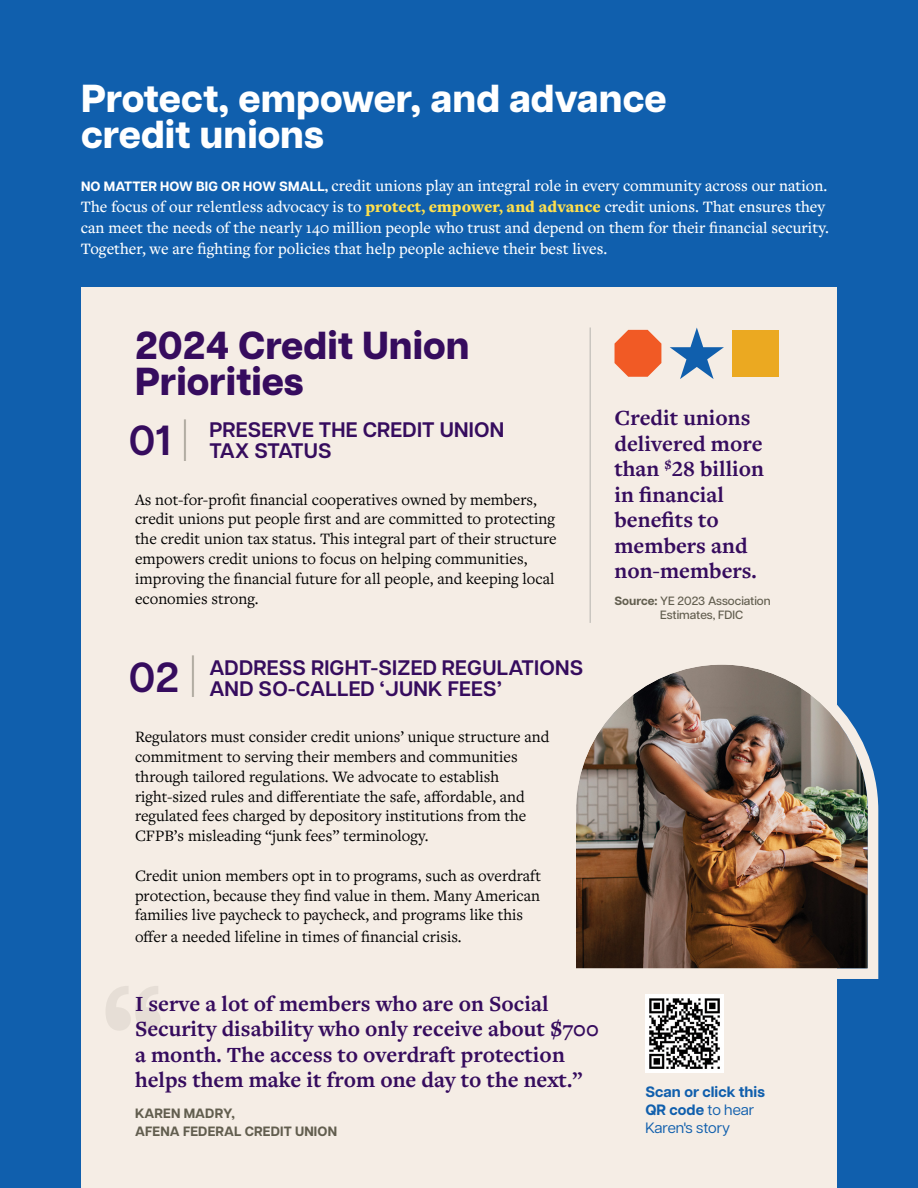
<style>
.page{position:relative;width:918px;height:1188px;background:#105fad}
.page>*{position:absolute;margin:0;border:0;box-sizing:border-box;transform-origin:0 0}
.t1{font:600 42px "Articulat CF";color:#360c5e}
.t2{font:800 39px/36px "Articulat CF";color:#fff}
.t3{font:800 39px/36px "Articulat CF";color:#360c5e}
.t4{font:700 22.5px/25.5px "Freight Text Pro";color:#360c5e}
.t5{font:600 21px/21px "Articulat CF";letter-spacing:.01em;color:#360c5e}
.t6{font:16.5px/19.8px "Freight Text Pro";color:#000}
.t7{font:500 16.5px/21px "Freight Text Pro";color:#fff}
.t8{font:700 15px/18px "Articulat CF";color:#105fad}
.t9{font:700 13.5px/18px "Articulat CF";letter-spacing:.01em;color:#625e4f}
.t10{font:500 12px/14.4px "Articulat CF";color:#625e4f}
.s1{font-family:"Articulat CF";font-weight:700;font-size:13.5px}
.s2{font-weight:900;color:#ffe04d}
.s3{font-weight:200;color:#a29d93}
.s4{font-weight:700}
.s5{font-weight:400}
</style>
<div class="page">
<div style="left:81px;top:287px;width:756px;height:901px;background:#f5ede5"></div>
<svg style="left:615px;top:330px;width:46px;height:47px;background:#f17244"></svg>
<div style="left:732px;top:330px;width:47px;height:47px;background:#eba921"></div>
<svg style="left:670px;top:328px;width:54px;height:51px"></svg>
<svg style="left:106px;top:986px;width:54px;height:45px"></svg>
<img style="left:576px;top:664px;width:303px;height:315px">
<hr style="left:590px;top:328px;width:1px;height:295px;background:#cac6c0">
<img style="left:645px;top:995px;width:78px;height:77px">
<h2 class="t2" style="left:81px;top:80px;width:587px">Protect, empower, and advance credit unions</h2>
<p class="t7" style="left:81px;top:174px;width:750px"><span class="s1">NO MATTER HOW BIG OR HOW SMALL,</span> credit unions play an integral role in every community across our nation.<br>The focus of our relentless advocacy is to <span class="s2">protect, empower, and advance</span> credit unions. That ensures they can meet the needs of the nearly 140 million people who trust and depend on them for their financial security.<br>Together, we are fighting for policies that help people achieve their best lives.</p>
<h2 class="t3" style="left:135px;top:326px;width:336px">2024 Credit Union<br>Priorities</h2>
<p class="t5" style="left:209px;top:419px;width:296px">PRESERVE THE CREDIT UNION<br>TAX STATUS</p>
<p class="t6" style="left:135px;top:489px;width:423px">As not-for-profit financial cooperatives owned by members, credit unions put people first and are committed to protecting the credit union tax status. This integral part of their structure empowers credit unions to focus on helping communities, improving the financial future for all people, and keeping local economies strong.</p>
<h1 class="t1" style="left:129px;top:410px;width:62px">01 <span class="s3">|</span></h1>
<h1 class="t1" style="left:129px;top:646px;width:70px">02 <span class="s3">|</span></h1>
<p class="t5" style="left:209px;top:656px;width:375px">ADDRESS RIGHT-SIZED REGULATIONS<br>AND SO-CALLED ‘JUNK FEES’</p>
<p class="t6" style="left:135px;top:726px;width:416px">Regulators must consider credit unions’ unique structure and commitment to serving their members and communities through tailored regulations. We advocate to establish right-sized rules and differentiate the safe, affordable, and regulated fees charged by depository institutions from the CFPB’s misleading “junk fees” terminology.</p>
<p class="t6" style="left:135px;top:865px;width:408px;text-align:justify">Credit union members opt in to programs, such as overdraft protection, because they find value in them. Many American families live paycheck to paycheck, and programs like this</p>
<p class="t6" style="left:135px;top:926px;width:328px">offer a needed lifeline in times of financial crisis.</p>
<h3 class="t4" style="left:615px;top:405px;width:151px">Credit unions delivered more than <sup>$</sup>28 billion in financial benefits to members and non-members.</h3>
<p class="t10" style="left:660px;top:593px;width:112px;text-indent:-46px"><span class="s4">Source:</span> YE 2023 Association<br>Estimates, FDIC</p>
<h3 class="t4" style="left:135px;top:990px;width:465px">I serve a lot of members who are on Social Security disability who only receive about $700 a month. The access to overdraft protection helps them make it from one day to the next.”</h3>
<p class="t9" style="left:135px;top:1104px;width:204px">KAREN MADRY,<br>AFENA FEDERAL CREDIT UNION</p>
<p class="t8" style="left:645px;top:1083px;width:121px">Scan or click this<br>QR code <span class="s5">to hear<br>Karen's story</span></p>
</div>
